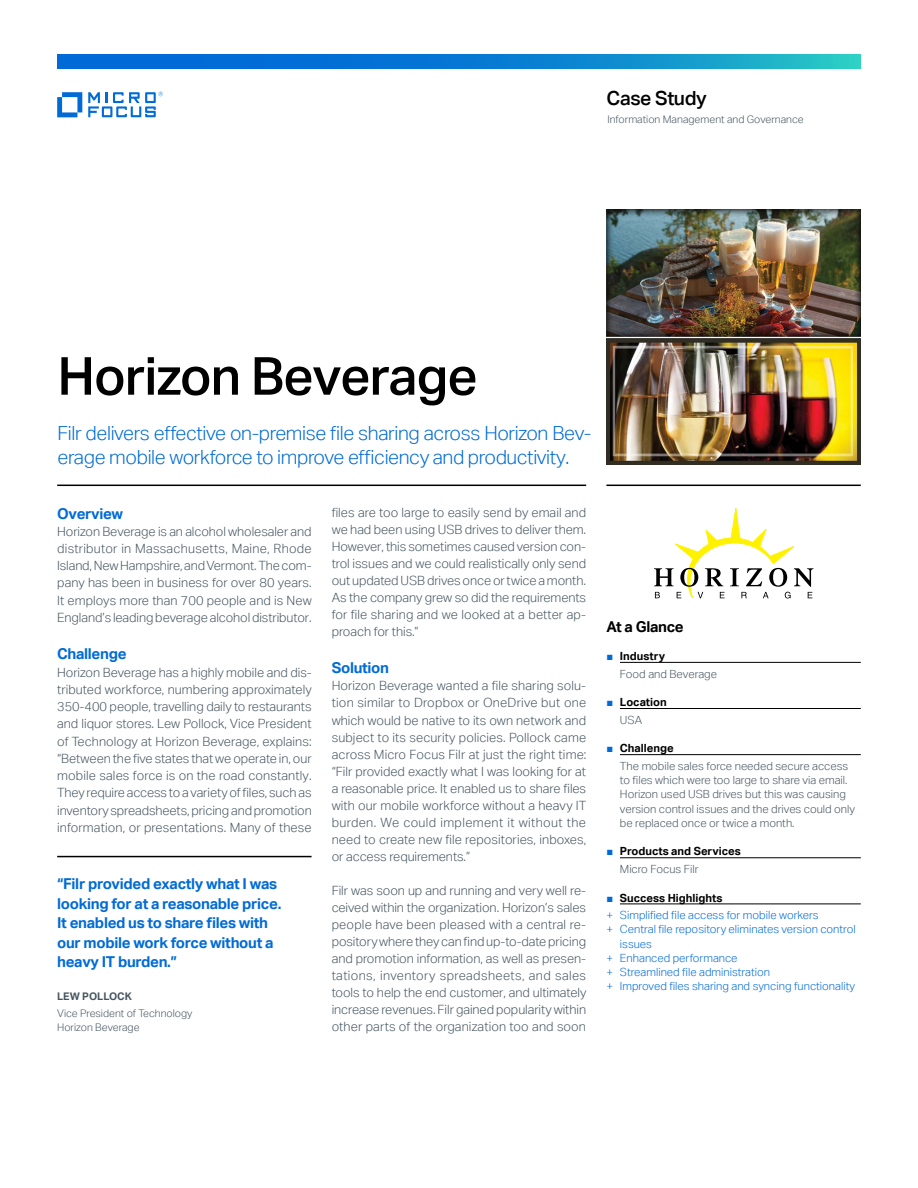
<style>
.page{position:relative;width:918px;height:1188px;background:#fff}
.page>*{position:absolute;margin:0;border:0;box-sizing:border-box;transform-origin:0 0}
.headline_35_38{font:500 52.5px "Aktiv Grotesk";letter-spacing:-.02em;color:#000}
.intro1_13_16-light_b{font:300 19.5px/24px "Aktiv Grotesk";letter-spacing:-.02em;color:#006bd6}
.collateral_name_13_1{font:500 19.5px "Aktiv Grotesk";letter-spacing:-.02em;color:#000}
.pull_quote_10_13-blu{font:700 15px/19.5px "Aktiv Grotesk";letter-spacing:-.02em;color:#006bd6}
.subhead_10_13-blue{font:700 15px "Aktiv Grotesk";letter-spacing:-.02em;color:#006bd6}
.subhead_10_13{font:700 15px "Aktiv Grotesk";letter-spacing:-.02em;color:#000}
.body_8_5_11-grey{font:300 12.75px/17.1px "Aktiv Grotesk";color:#455560;text-align:justify}
.caption_7_5_9_5_inde{font:300 11.25px/14.2px "Aktiv Grotesk";color:#455560}
.t1{font:300 11.25px/14.2px "Aktiv Grotesk";color:#006bd6}
.t2{font:700 11.25px "Aktiv Grotesk";color:#000}
.caption_7_9_5-grey{font:300 10.5px "Aktiv Grotesk";color:#455560}
.quote_title_7_11-gre{font:300 10.5px "Aktiv Grotesk";color:#455560}
.quote_company_7_9_5{font:300 10.5px "Aktiv Grotesk";color:#455560}
.quote_name_caps_7_11{font:700 10.5px "Aktiv Grotesk";color:#455560}
.s1{font-family:"Arial";font-weight:400;color:#006bd6}
</style>
<div class="page">
<hr style="left:57px;top:485px;width:529px;height:1px;background:#000">
<hr style="left:606px;top:485px;width:255px;height:1px;background:#000">
<hr style="left:620px;top:662px;width:241px;height:1px;background:#000">
<hr style="left:620px;top:708px;width:241px;height:1px;background:#000">
<hr style="left:620px;top:754px;width:241px;height:1px;background:#000">
<hr style="left:620px;top:858px;width:241px;height:1px;background:#000">
<hr style="left:620px;top:904px;width:241px;height:1px;background:#000">
<hr style="left:57px;top:856px;width:255px;height:1px;background:#000">
<svg style="left:57px;top:92px;width:25px;height:25px"></svg>
<svg style="left:88px;top:92px;width:75px;height:25px"></svg>
<svg style="left:57px;top:54px;width:804px;height:15px;background:#0b84d1"></svg>
<img style="left:606px;top:210px;width:255px;height:254px">
<svg style="left:654px;top:508px;width:159px;height:90px"></svg>
<p class="collateral_name_13_1" style="left:607px;top:86px;width:102px">Case Study</p>
<p class="caption_7_9_5-grey" style="left:607px;top:113px;width:198px">Information Management and Governance</p>
<p class="headline_35_38" style="left:57px;top:344px;width:422px">Horizon Beverage</p>
<p class="intro1_13_16-light_b" style="left:57px;top:421px;width:535px">Filr delivers effective on-premise file sharing across Horizon Bev&shy;erage mobile workforce to improve efficiency and productivity.</p>
<p class="subhead_10_13-blue" style="left:57px;top:504px;width:67px">Overview</p>
<p class="body_8_5_11-grey" style="left:57px;top:523px;width:256px">Horizon Beverage is an alcohol wholesaler and distributor in Massachusetts, Maine, Rhode Island, New Hampshire, and Vermont. The com&shy;pany has been in business for over 80 years.<br>It employs more than 700 people and is New England’s leading beverage alcohol distributor.</p>
<p class="subhead_10_13-blue" style="left:57px;top:645px;width:71px">Challenge</p>
<p class="body_8_5_11-grey" style="left:57px;top:664px;width:256px">Horizon Beverage has a highly mobile and dis&shy;tributed workforce, numbering approximately 350-400 people, travelling daily to restaurants and liquor stores. Lew Pollock, Vice President of Technology at Horizon Beverage, explains: “Between the five states that we operate in, our mobile sales force is on the road constantly.<br>They require access to a variety of files, such as inventory spreadsheets, pricing and promotion information, or presentations. Many of these</p>
<p class="pull_quote_10_13-blu" style="left:57px;top:874px;width:226px">“Filr provided exactly what I was looking for at a reasonable price.<br>It enabled us to share files with our mobile work force without a heavy IT burden.”</p>
<p class="quote_name_caps_7_11" style="left:57px;top:990px;width:76px">LEW POLLOCK</p>
<p class="quote_title_7_11-gre" style="left:57px;top:1007px;width:137px">Vice President of Technology</p>
<p class="quote_company_7_9_5" style="left:57px;top:1021px;width:84px">Horizon Beverage</p>
<p class="body_8_5_11-grey" style="left:332px;top:504px;width:256px">files are too large to easily send by email and we had been using USB drives to deliver them.<br>However, this sometimes caused version con&shy;trol issues and we could realistically only send out updated USB drives once or twice a month.<br>As the company grew so did the requirements for file sharing and we looked at a better ap&shy;proach for this.”</p>
<p class="subhead_10_13-blue" style="left:332px;top:659px;width:59px">Solution</p>
<p class="body_8_5_11-grey" style="left:332px;top:677px;width:256px">Horizon Beverage wanted a file sharing solu&shy;tion similar to Dropbox or OneDrive but one which would be native to its own network and subject to its security policies. Pollock came across Micro Focus Filr at just the right time: “Filr provided exactly what I was looking for at a reasonable price. It enabled us to share files with our mobile workforce without a heavy IT burden. We could implement it without the need to create new file repositories, inboxes, or access requirements.”</p>
<p class="body_8_5_11-grey" style="left:332px;top:882px;width:256px">Filr was soon up and running and very well re&shy;ceived within the organization. Horizon’s sales people have been pleased with a central re&shy;pository where they can find up-to-date pricing and promotion information, as well as presen&shy;tations, inventory spreadsheets, and sales tools to help the end customer, and ultimately increase revenues. Filr gained popularity within other parts of the organization too and soon</p>
<p class="subhead_10_13" style="left:606px;top:617px;width:79px">At a Glance</p>
<p class="t2" style="left:606px;top:649px;width:60px"><span class="s1">■</span> Industry</p>
<p class="caption_7_5_9_5_inde" style="left:620px;top:667px;width:99px">Food and Beverage</p>
<p class="t2" style="left:606px;top:695px;width:62px"><span class="s1">■</span> Location</p>
<p class="caption_7_5_9_5_inde" style="left:620px;top:713px;width:24px">USA</p>
<p class="t2" style="left:606px;top:741px;width:69px"><span class="s1">■</span> Challenge</p>
<p class="caption_7_5_9_5_inde" style="left:620px;top:759px;width:237px">The mobile sales force needed secure access to files which were too large to share via email.<br>Horizon used USB drives but this was causing version control issues and the drives could only be replaced once or twice a month.</p>
<p class="t2" style="left:606px;top:844px;width:136px"><span class="s1">■</span> Products and Services</p>
<p class="caption_7_5_9_5_inde" style="left:620px;top:862px;width:80px">Micro Focus Filr</p>
<p class="t2" style="left:606px;top:891px;width:118px"><span class="s1">■</span> Success Highlights</p>
<p class="t1" style="left:606px;top:908px;width:214px">+ Simplified file access for mobile workers</p>
<p class="t1" style="left:620px;top:922px;width:237px;text-indent:-14px">+ Central file repository eliminates version control issues</p>
<p class="t1" style="left:606px;top:951px;width:133px">+ Enhanced performance</p>
<p class="t1" style="left:606px;top:965px;width:165px">+ Streamlined file administration</p>
<p class="t1" style="left:606px;top:979px;width:250px">+ Improved files sharing and syncing functionality</p>
</div>
